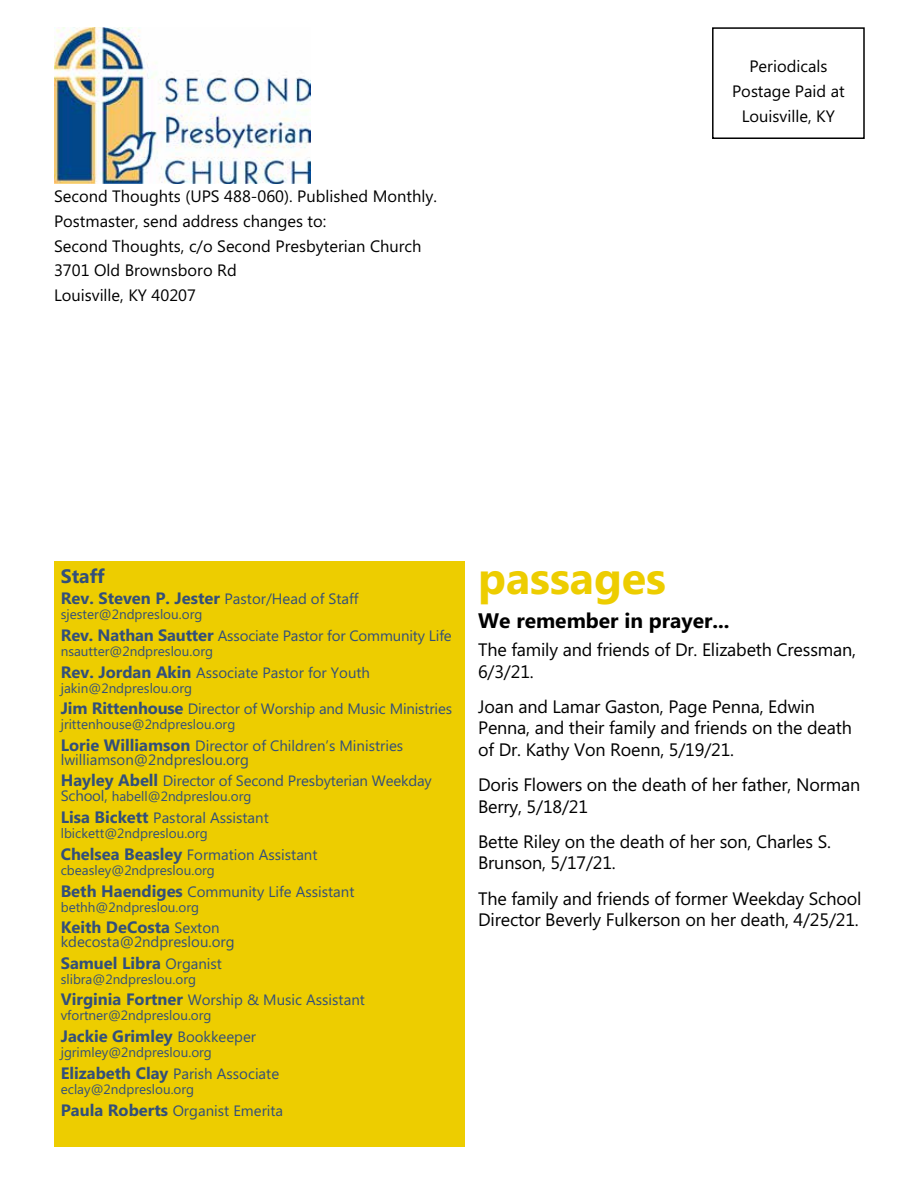
<style>
.page{position:relative;width:918px;height:1188px;background:#fff}
.page>*{position:absolute;margin:0;border:0;box-sizing:border-box;transform-origin:0 0}
.t1{font:700 45px "Microsoft Phags Pa";color:#edcd00}
.t2{font:700 21px "Microsoft Phags Pa";color:#000}
.t3{font:700 19.5px "Microsoft Phags Pa";color:#324f7b}
.t4{font:18px/21.6px "Microsoft Phags Pa";letter-spacing:-.01em;color:#000}
.t5{font:16.5px/24.8px "Microsoft Phags Pa";color:#000;text-align:center}
.t6{font:700 16.5px "Microsoft Phags Pa";color:#324f7b}
.t7{font:15px/13.5px "Microsoft Phags Pa";color:#324f7b}
.t8{font:13.5px "Microsoft Phags Pa";color:#324f7b}
.s1{font-weight:400;font-size:15px}
.s2{font-weight:700;font-size:16.5px}
.s3{font-size:15px}
</style>
<div class="page">
<div style="left:54px;top:562px;width:410px;height:585px;background:#edcd00"></div>
<div style="left:712px;top:27px;width:153px;height:112px;border:2px solid #000"></div>
<img style="left:54px;top:27px;width:256px;height:156px">
<svg style="left:862px;top:40px;width:1px;height:13px"></svg>
<p class="t5" style="left:54px;top:183px;width:385px;text-align:left">Second Thoughts (UPS 488-060). Published Monthly.<br>Postmaster, send address changes to:<br>Second Thoughts, c/o Second Presbyterian Church 3701 Old Brownsboro Rd<br>Louisville, KY 40207</p>
<p class="t5" style="left:732px;top:53px;width:114px">Periodicals<br>Postage Paid at<br>Louisville, KY</p>
<h3 class="t3" style="left:61px;top:562px;width:45px">Staff</h3>
<p class="t6" style="left:61px;top:586px;width:299px">Rev. Steven P. Jester <span class="s1">Pastor/Head of Staff</span></p>
<p class="t8" style="left:61px;top:605px;width:143px">sjester@2ndpreslou.org</p>
<p class="t7" style="left:61px;top:628px;width:392px"><span class="s2">Rev. Nathan Sautter</span> Associate Pastor for Community Life</p>
<p class="t8" style="left:61px;top:642px;width:154px">nsautter@2ndpreslou.org</p>
<p class="t7" style="left:61px;top:665px;width:311px"><span class="s2">Rev. Jordan Akin</span> Associate Pastor for Youth</p>
<p class="t8" style="left:61px;top:678px;width:133px">jakin@2ndpreslou.org</p>
<p class="t7" style="left:61px;top:701px;width:393px"><span class="s2">Jim Rittenhouse</span> Director of Worship and Music Ministries</p>
<p class="t8" style="left:61px;top:715px;width:176px">jrittenhouse@2ndpreslou.org</p>
<p class="t7" style="left:61px;top:738px;width:344px"><span class="s2">Lorie Williamson</span> Director of Children’s Ministries lwilliamson@2ndpreslou.org</p>
<p class="t7" style="left:61px;top:773px;width:373px"><span class="s2">Hayley Abell</span> Director of Second Presbyterian Weekday</p>
<p class="t8" style="left:61px;top:787px;width:192px"><span class="s3">School,</span> habell@2ndpreslou.org</p>
<p class="t7" style="left:61px;top:810px;width:210px"><span class="s2">Lisa Bickett</span> Pastoral Assistant</p>
<p class="t8" style="left:61px;top:824px;width:149px">lbickett@2ndpreslou.org</p>
<p class="t7" style="left:61px;top:847px;width:258px"><span class="s2">Chelsea Beasley</span> Formation Assistant</p>
<p class="t8" style="left:61px;top:861px;width:156px">cbeasley@2ndpreslou.org</p>
<p class="t7" style="left:61px;top:884px;width:295px"><span class="s2">Beth Haendiges</span> Community Life Assistant</p>
<p class="t8" style="left:61px;top:897px;width:140px">bethh@2ndpreslou.org</p>
<p class="t6" style="left:61px;top:916px;width:160px">Keith DeCosta <span class="s1">Sexton</span></p>
<p class="t7" style="left:61px;top:934px;width:175px">kdecosta@2ndpreslou.org</p>
<p class="t6" style="left:61px;top:951px;width:163px">Samuel Libra <span class="s1">Organist</span></p>
<p class="t8" style="left:61px;top:969px;width:137px">slibra@2ndpreslou.org</p>
<p class="t7" style="left:61px;top:992px;width:306px"><span class="s2">Virginia Fortner</span> Worship &amp; Music Assistant</p>
<p class="t8" style="left:61px;top:1006px;width:152px">vfortner@2ndpreslou.org</p>
<p class="t6" style="left:61px;top:1024px;width:197px">Jackie Grimley <span class="s1">Bookkeeper</span></p>
<p class="t8" style="left:61px;top:1043px;width:153px">jgrimley@2ndpreslou.org</p>
<p class="t7" style="left:61px;top:1066px;width:220px"><span class="s2">Elizabeth Clay</span> Parish Associate</p>
<p class="t8" style="left:61px;top:1080px;width:135px">eclay@2ndpreslou.org</p>
<p class="t7" style="left:61px;top:1103px;width:224px"><span class="s2">Paula Roberts</span> Organist Emerita</p>
<h1 class="t1" style="left:478px;top:546px;width:189px">passages</h1>
<h2 class="t2" style="left:478px;top:606px;width:253px">We remember in prayer...</h2>
<p class="t4" style="left:478px;top:638px;width:379px">The family and friends of Dr. Elizabeth Cressman,<br>6/3/21.</p>
<p class="t4" style="left:478px;top:695px;width:375px">Joan and Lamar Gaston, Page Penna, Edwin<br>Penna, and their family and friends on the death of Dr. Kathy Von Roenn, 5/19/21.</p>
<p class="t4" style="left:478px;top:773px;width:384px">Doris Flowers on the death of her father, Norman<br>Berry, 5/18/21</p>
<p class="t4" style="left:478px;top:830px;width:354px">Bette Riley on the death of her son, Charles S.<br>Brunson, 5/17/21.</p>
<p class="t4" style="left:478px;top:886px;width:385px">The family and friends of former Weekday School<br>Director Beverly Fulkerson on her death, 4/25/21.</p>
</div>
